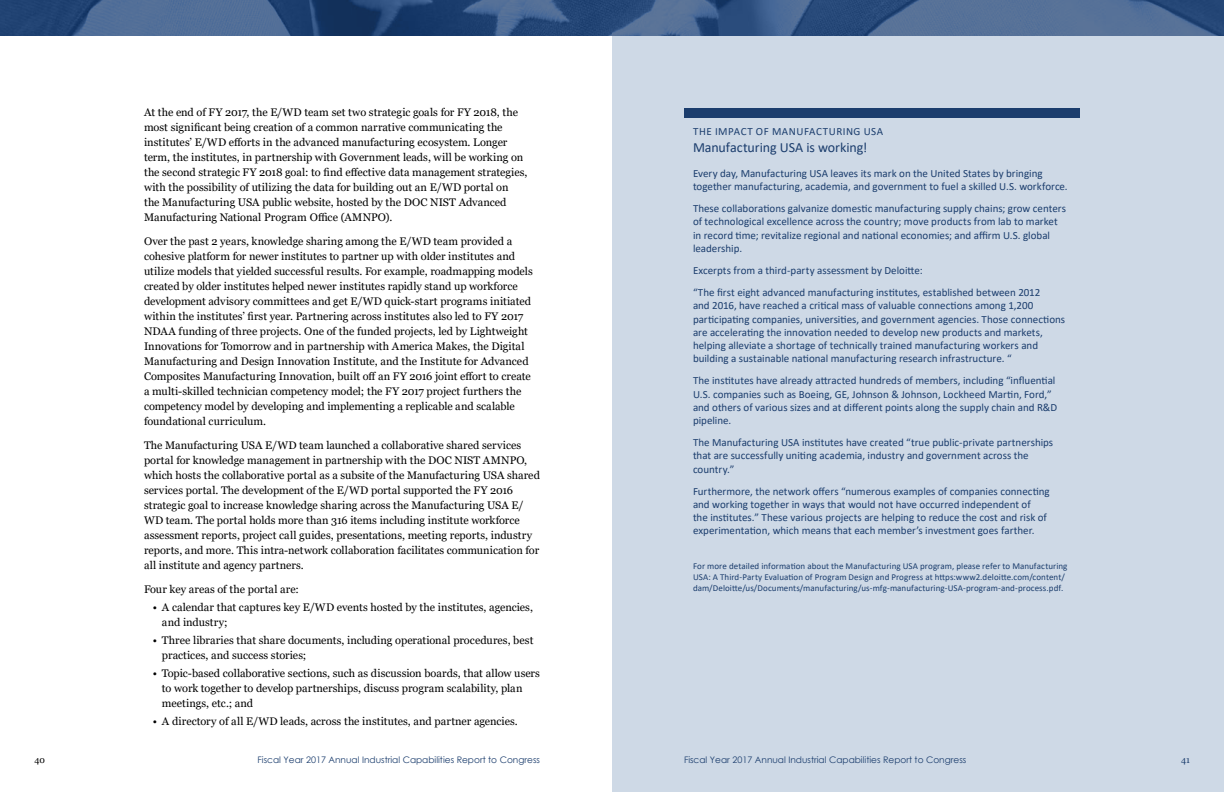
<style>
.page{position:relative;width:1224px;height:792px;background:#fff}
.page>*{position:absolute;margin:0;border:0;box-sizing:border-box;transform-origin:0 0}
.t1{font:14px "Calibri";letter-spacing:-.005em;color:#1b3d6d}
.t2{font:11px/15px "Georgia";color:#000}
.t3{font:11px/13.2px "Calibri";color:#1b3d6d}
.t4{font:11px "Calibri";letter-spacing:.045em;color:#1b3d6d}
.t5{font:9px/10.8px "Calibri";letter-spacing:.005em;color:#1b3d6d}
.t6{font:9px "Century Gothic";color:#1b3d6d}
.t7{font:9px "Georgia";color:#000}
.t8{font:9px "Georgia";color:#1b3d6d}
</style>
<div class="page">
<div style="left:612px;top:0;width:612px;height:792px;background:#ced9e6"></div>
<img style="left:612px;top:0;width:612px;height:36px">
<svg style="left:0;top:0;width:612px;height:36px;background:#32517e"></svg>
<div style="left:684px;top:108px;width:396px;height:10px;background:#1b3d6d"></div>
<p class="t2" style="left:144px;top:105px;width:385px">At the end of FY 2017, the E/WD team set two strategic goals for FY 2018, the most significant being creation of a common narrative communicating the institutes’ E/WD efforts in the advanced manufacturing ecosystem. Longer term, the institutes, in partnership with Government leads, will be working on the second strategic FY 2018 goal: to find effective data management strategies, with the possibility of utilizing the data for building out an E/WD portal on<br>the Manufacturing USA public website, hosted by the DOC NIST Advanced Manufacturing National Program Office (AMNPO).</p>
<p class="t2" style="left:144px;top:234px;width:390px">Over the past 2 years, knowledge sharing among the E/WD team provided a cohesive platform for newer institutes to partner up with older institutes and utilize models that yielded successful results. For example, roadmapping models created by older institutes helped newer institutes rapidly stand up workforce development advisory committees and get E/WD quick-start programs initiated within the institutes’ first year. Partnering across institutes also led to FY 2017<br>NDAA funding of three projects. One of the funded projects, led by Lightweight Innovations for Tomorrow and in partnership with America Makes, the Digital Manufacturing and Design Innovation Institute, and the Institute for Advanced Composites Manufacturing Innovation, built off an FY 2016 joint effort to create a multi-skilled technician competency model; the FY 2017 project furthers the competency model by developing and implementing a replicable and scalable foundational curriculum.</p>
<p class="t2" style="left:144px;top:438px;width:398px">The Manufacturing USA E/WD team launched a collaborative shared services portal for knowledge management in partnership with the DOC NIST AMNPO, which hosts the collaborative portal as a subsite of the Manufacturing USA shared services portal. The development of the E/WD portal supported the FY 2016 strategic goal to increase knowledge sharing across the Manufacturing USA E/ WD team. The portal holds more than 316 items including institute workforce assessment reports, project call guides, presentations, meeting reports, industry reports, and more. This intra-network collaboration facilitates communication for all institute and agency partners.</p>
<p class="t2" style="left:144px;top:582px;width:156px">Four key areas of the portal are:</p>
<p class="t2" style="left:162px;top:600px;width:372px;text-indent:-9px">• A calendar that captures key E/WD events hosted by the institutes, agencies, and industry;</p>
<p class="t2" style="left:162px;top:633px;width:373px;text-indent:-9px">• Three libraries that share documents, including operational procedures, best practices, and success stories;</p>
<p class="t2" style="left:162px;top:666px;width:380px;text-indent:-9px">• Topic-based collaborative sections, such as discussion boards, that allow users to work together to develop partnerships, discuss program scalability, plan meetings, etc.; and</p>
<p class="t2" style="left:153px;top:714px;width:366px">• A directory of all E/WD leads, across the institutes, and partner agencies.</p>
<p class="t4" style="left:693px;top:123px;width:192px">THE IMPACT OF MANUFACTURING USA</p>
<p class="t1" style="left:693px;top:137px;width:176px">Manufacturing USA is working!</p>
<p class="t3" style="left:693px;top:166px;width:376px">Every day, Manufacturing USA leaves its mark on the United States by bringing together manufacturing, academia, and government to fuel a skilled U.S. workforce.</p>
<p class="t3" style="left:693px;top:202px;width:375px">These collaborations galvanize domestic manufacturing supply chains; grow centers of technological excellence across the country; move products from lab to market in record time; revitalize regional and national economies; and affirm U.S. global leadership.</p>
<p class="t3" style="left:693px;top:259px;width:349px;line-height:22.2px">Excerpts from a third-party assessment by Deloitte:<br>“The first eight advanced manufacturing institutes, established between 2012</p>
<p class="t3" style="left:693px;top:299px;width:374px">and 2016, have reached a critical mass of valuable connections among 1,200 participating companies, universities, and government agencies. Those connections are accelerating the innovation needed to develop new products and markets, helping alleviate a shortage of technically trained manufacturing workers and building a sustainable national manufacturing research infrastructure. “</p>
<p class="t3" style="left:693px;top:374px;width:366px">The institutes have already attracted hundreds of members, including “influential U.S. companies such as Boeing, GE, Johnson &amp; Johnson, Lockheed Martin, Ford,” and others of various sizes and at different points along the supply chain and R&amp;D pipeline.</p>
<p class="t3" style="left:693px;top:436px;width:362px">The Manufacturing USA institutes have created “true public-private partnerships that are successfully uniting academia, industry and government across the country.”</p>
<p class="t3" style="left:693px;top:484px;width:358px">Furthermore, the network offers “numerous examples of companies connecting and working together in ways that would not have occurred independent of<br>the institutes.” These various projects are helping to reduce the cost and risk of experimentation, which means that each member’s investment goes farther.</p>
<p class="t5" style="left:693px;top:561px;width:376px">For more detailed information about the Manufacturing USA program, please refer to Manufacturing<br>USA: A Third-Party Evaluation of Program Design and Progress at https:www2.deloitte.com/content/ dam/Deloitte/us/Documents/manufacturing/us-mfg-manufacturing-USA-program-and-process.pdf.</p>
<p class="t7" style="left:35px;top:754px;width:12px">40</p>
<p class="t6" style="left:258px;top:753px;width:284px">Fiscal Year 2017 Annual Industrial Capabilities Report to Congress</p>
<p class="t6" style="left:684px;top:753px;width:284px">Fiscal Year 2017 Annual Industrial Capabilities Report to Congress</p>
<p class="t8" style="left:1181px;top:754px;width:10px">41</p>
</div>
